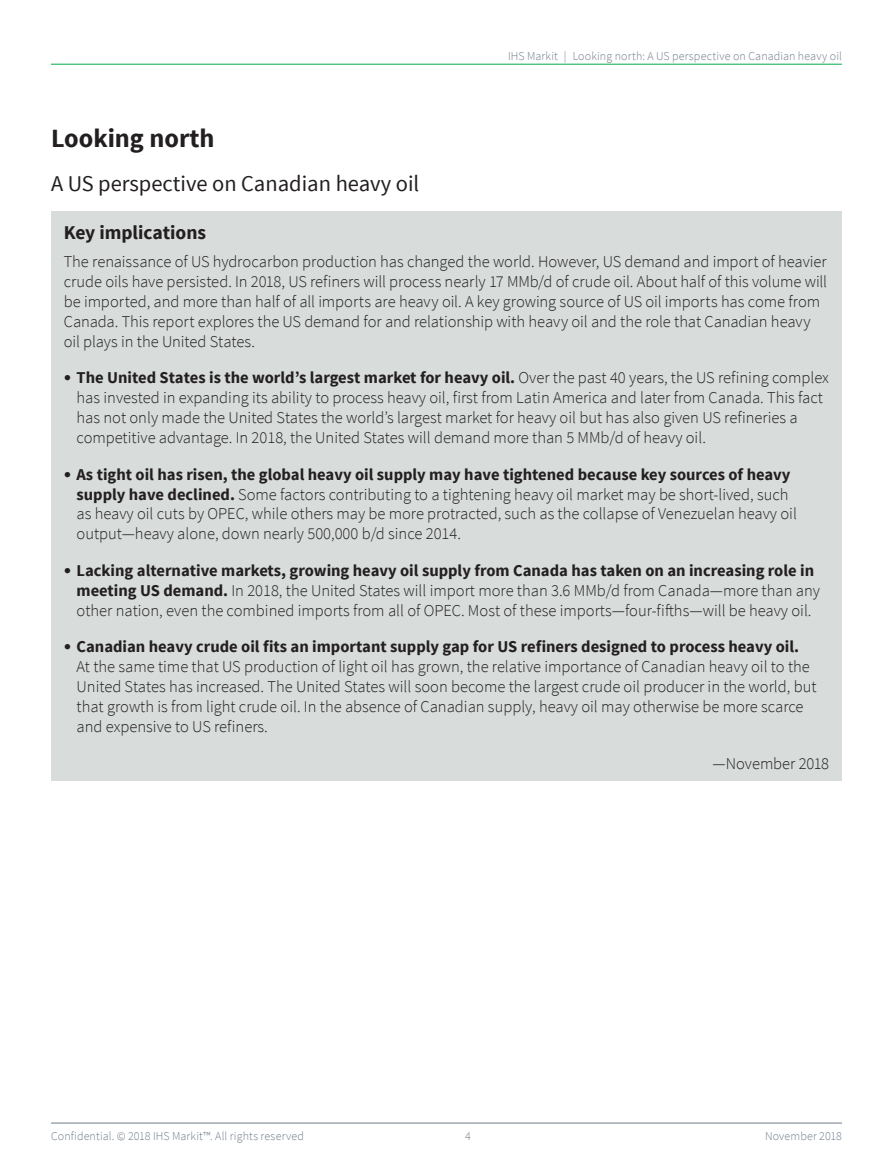
<style>
.page{position:relative;width:893px;height:1170px;background:#fff}
.page>*{position:absolute;margin:0;border:0;box-sizing:border-box;transform-origin:0 0}
.m_title{font:700 26.25px "Source Sans Pro";color:#231f20}
.m_subtitle{font:22.5px "Source Sans Pro";color:#231f20}
.k_heading{font:700 19.5px "Source Sans Pro";letter-spacing:-.005em;color:#231f20}
.k_body{font:300 16.5px/19.8px "Source Sans Pro";color:#231f20}
.b_date{font:300 16.5px "Source Sans Pro";letter-spacing:-.005em;color:#231f20}
.t1{font:300 12px "Source Sans Pro";letter-spacing:.01em;color:#707c8a}
.s1{font-family:"Helvetica Neue LT Pro";font-weight:700;font-size:15px}
.s2{font-weight:700}
</style>
<div class="page">
<hr style="left:51px;top:1122px;width:791px;height:1px;background:#707c8a">
<hr style="left:51px;top:64px;width:791px;height:1px;background:#00ab4d">
<div style="left:51px;top:212px;width:791px;height:569px;background:#d8dcdb"></div>
<p class="m_title" style="left:51px;top:122px;width:165px">Looking north</p>
<p class="m_subtitle" style="left:51px;top:170px;width:370px">A US perspective on Canadian heavy oil</p>
<p class="t1" style="left:508px;top:48px;width:335px">IHS Markit | Looking north: A US perspective on Canadian heavy oil</p>
<p class="k_heading" style="left:64px;top:220px;width:144px">Key implications</p>
<p class="k_body" style="left:64px;top:252px;width:765px">The renaissance of US hydrocarbon production has changed the world. However, US demand and import of heavier crude oils have persisted. In 2018, US refiners will process nearly 17 MMb/d of crude oil. About half of this volume will be imported, and more than half of all imports are heavy oil. A key growing source of US oil imports has come from Canada. This report explores the US demand for and relationship with heavy oil and the role that Canadian heavy oil plays in the United States.</p>
<p class="k_body" style="left:77px;top:368px;width:754px;text-indent:-13px"><span class="s1">•</span> <span class="s2">The United States is the world’s largest market for heavy oil.</span> Over the past 40 years, the US refining complex has invested in expanding its ability to process heavy oil, first from Latin America and later from Canada. This fact has not only made the United States the world’s largest market for heavy oil but has also given US refineries a competitive advantage. In 2018, the United States will demand more than 5 MMb/d of heavy oil.</p>
<p class="k_body" style="left:77px;top:464px;width:722px;text-indent:-13px"><span class="s1">•</span> <span class="s2">As tight oil has risen, the global heavy oil supply may have tightened because key sources of heavy supply have declined.</span> Some factors contributing to a tightening heavy oil market may be short-lived, such as heavy oil cuts by OPEC, while others may be more protracted, such as the collapse of Venezuelan heavy oil output—heavy alone, down nearly 500,000 b/d since 2014.</p>
<p class="k_body" style="left:77px;top:560px;width:745px;text-indent:-13px"><span class="s1">•</span> <span class="s2">Lacking alternative markets, growing heavy oil supply from Canada has taken on an increasing role in meeting US demand.</span> In 2018, the United States will import more than 3.6 MMb/d from Canada—more than any other nation, even the combined imports from all of OPEC. Most of these imports—four-fifths—will be heavy oil.</p>
<p class="k_body" style="left:77px;top:637px;width:741px;text-indent:-13px"><span class="s1">•</span> <span class="s2">Canadian heavy crude oil fits an important supply gap for US refiners designed to process heavy oil.<br></span>At the same time that US production of light oil has grown, the relative importance of Canadian heavy oil to the United States has increased. The United States will soon become the largest crude oil producer in the world, but that growth is from light crude oil. In the absence of Canadian supply, heavy oil may otherwise be more scarce and expensive to US refiners.</p>
<p class="b_date" style="left:712px;top:753px;width:118px">—November 2018</p>
<p class="t1" style="left:51px;top:1129px;width:255px">Confidential. © 2018 IHS Markit™. All rights reserved</p>
<p class="t1" style="left:465px;top:1129px;width:7px">4</p>
<p class="t1" style="left:765px;top:1129px;width:78px">November 2018</p>
</div>
